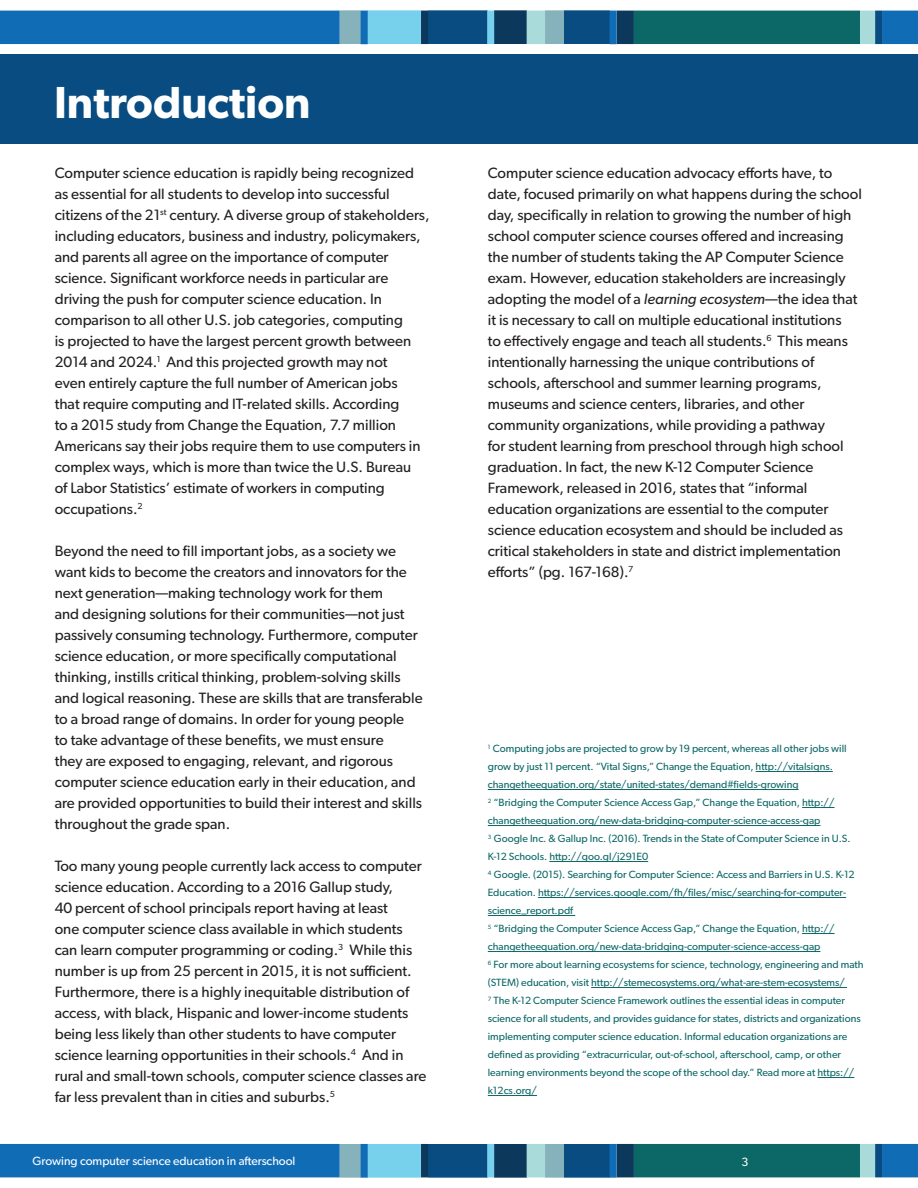
<style>
.page{position:relative;width:918px;height:1188px;background:#fff}
.page>*{position:absolute;margin:0;border:0;box-sizing:border-box;transform-origin:0 0}
.t1{font:600 45px "Gibson";color:#fff}
.t2{font:15px/21px "Gibson";color:#231f20}
.t3{font:12px "Gibson";color:#fff}
.t4{font:10.5px/18px "Gibson";color:#0c6866}
.s1{font-style:italic}
</style>
<div class="page">
<svg style="left:0;top:10px;width:918px;height:45px"></svg>
<div style="left:0;top:55px;width:918px;height:89px;background:#084c81"></div>
<svg style="left:0;top:1143px;width:918px;height:35px;background:#29779f"></svg>
<hr style="left:756px;top:771px;width:77px;height:1px;background:#0c6866">
<hr style="left:488px;top:789px;width:311px;height:1px;background:#0c6866">
<hr style="left:802px;top:807px;width:33px;height:1px;background:#0c6866">
<hr style="left:488px;top:825px;width:332px;height:1px;background:#0c6866">
<hr style="left:549px;top:861px;width:99px;height:1px;background:#0c6866">
<hr style="left:538px;top:897px;width:308px;height:1px;background:#0c6866">
<hr style="left:488px;top:915px;width:87px;height:1px;background:#0c6866">
<hr style="left:802px;top:933px;width:33px;height:1px;background:#0c6866">
<hr style="left:488px;top:951px;width:332px;height:1px;background:#0c6866">
<hr style="left:591px;top:987px;width:256px;height:1px;background:#0c6866">
<hr style="left:818px;top:1077px;width:36px;height:1px;background:#0c6866">
<hr style="left:488px;top:1095px;width:49px;height:1px;background:#0c6866">
<h1 class="t1" style="left:54px;top:76px;width:258px">Introduction</h1>
<p class="t2" style="left:55px;top:162px;width:376px">Computer science education is rapidly being recognized as essential for all students to develop into successful citizens of the 21<sup>st</sup> century. A diverse group of stakeholders, including educators, business and industry, policymakers, and parents all agree on the importance of computer science. Significant workforce needs in particular are driving the push for computer science education. In comparison to all other U.S. job categories, computing<br>is projected to have the largest percent growth between 2014 and 2024.<sup>1</sup> And this projected growth may not<br>even entirely capture the full number of American jobs<br>that require computing and IT-related skills. According<br>to a 2015 study from Change the Equation, 7.7 million Americans say their jobs require them to use computers in complex ways, which is more than twice the U.S. Bureau<br>of Labor Statistics’ estimate of workers in computing occupations.<sup>2</sup></p>
<p class="t2" style="left:55px;top:540px;width:370px">Beyond the need to fill important jobs, as a society we want kids to become the creators and innovators for the next generation—making technology work for them<br>and designing solutions for their communities—not just passively consuming technology. Furthermore, computer science education, or more specifically computational thinking, instills critical thinking, problem-solving skills and logical reasoning. These are skills that are transferable to a broad range of domains. In order for young people<br>to take advantage of these benefits, we must ensure<br>they are exposed to engaging, relevant, and rigorous computer science education early in their education, and are provided opportunities to build their interest and skills throughout the grade span.</p>
<p class="t2" style="left:55px;top:855px;width:373px">Too many young people currently lack access to computer science education. According to a 2016 Gallup study,<br>40 percent of school principals report having at least<br>one computer science class available in which students can learn computer programming or coding.<sup>3</sup> While this number is up from 25 percent in 2015, it is not sufficient.<br>Furthermore, there is a highly inequitable distribution of access, with black, Hispanic and lower-income students being less likely than other students to have computer science learning opportunities in their schools.<sup>4</sup> And in rural and small-town schools, computer science classes are far less prevalent than in cities and suburbs.<sup>5</sup></p>
<p class="t2" style="left:488px;top:162px;width:376px">Computer science education advocacy efforts have, to date, focused primarily on what happens during the school day, specifically in relation to growing the number of high school computer science courses offered and increasing the number of students taking the AP Computer Science exam. However, education stakeholders are increasingly adopting the model of a <span class="s1">learning ecosystem</span>—the idea that it is necessary to call on multiple educational institutions<br>to effectively engage and teach all students.<sup>6</sup> This means intentionally harnessing the unique contributions of schools, afterschool and summer learning programs, museums and science centers, libraries, and other community organizations, while providing a pathway<br>for student learning from preschool through high school graduation. In fact, the new K-12 Computer Science Framework, released in 2016, states that “informal education organizations are essential to the computer science education ecosystem and should be included as critical stakeholders in state and district implementation efforts” (pg. 167-168).<sup>7</sup></p>
<p class="t4" style="left:488px;top:739px;width:377px"><sup>1</sup> Computing jobs are projected to grow by 19 percent, whereas all other jobs will grow by just 11 percent. “Vital Signs,” Change the Equation, http://vitalsigns. changetheequation.org/state/united-states/demand#fields-growing<br><sup>2</sup> “Bridging the Computer Science Access Gap,” Change the Equation, http:// changetheequation.org/new-data-bridging-computer-science-access-gap<br><sup>3</sup> Google Inc. &amp; Gallup Inc. (2016). Trends in the State of Computer Science in U.S.<br>K-12 Schools. http://goo.gl/j291E0<br><sup>4</sup> Google. (2015). Searching for Computer Science: Access and Barriers in U.S. K-12<br>Education. https://services.google.com/fh/files/misc/searching-for-computer&shy;science_report.pdf<br><sup>5</sup> “Bridging the Computer Science Access Gap,” Change the Equation, http:// changetheequation.org/new-data-bridging-computer-science-access-gap<br><sup>6</sup> For more about learning ecosystems for science, technology, engineering and math (STEM) education, visit http://stemecosystems.org/what-are-stem-ecosystems/<br><sup>7</sup> The K-12 Computer Science Framework outlines the essential ideas in computer science for all students, and provides guidance for states, districts and organizations implementing computer science education. Informal education organizations are defined as providing “extracurricular, out-of-school, afterschool, camp, or other learning environments beyond the scope of the school day.” Read more at https:// k12cs.org/</p>
<p class="t3" style="left:33px;top:1154px;width:264px">Growing computer science education in afterschool</p>
<p class="t3" style="left:741px;top:1155px;width:9px">3</p>
</div>
